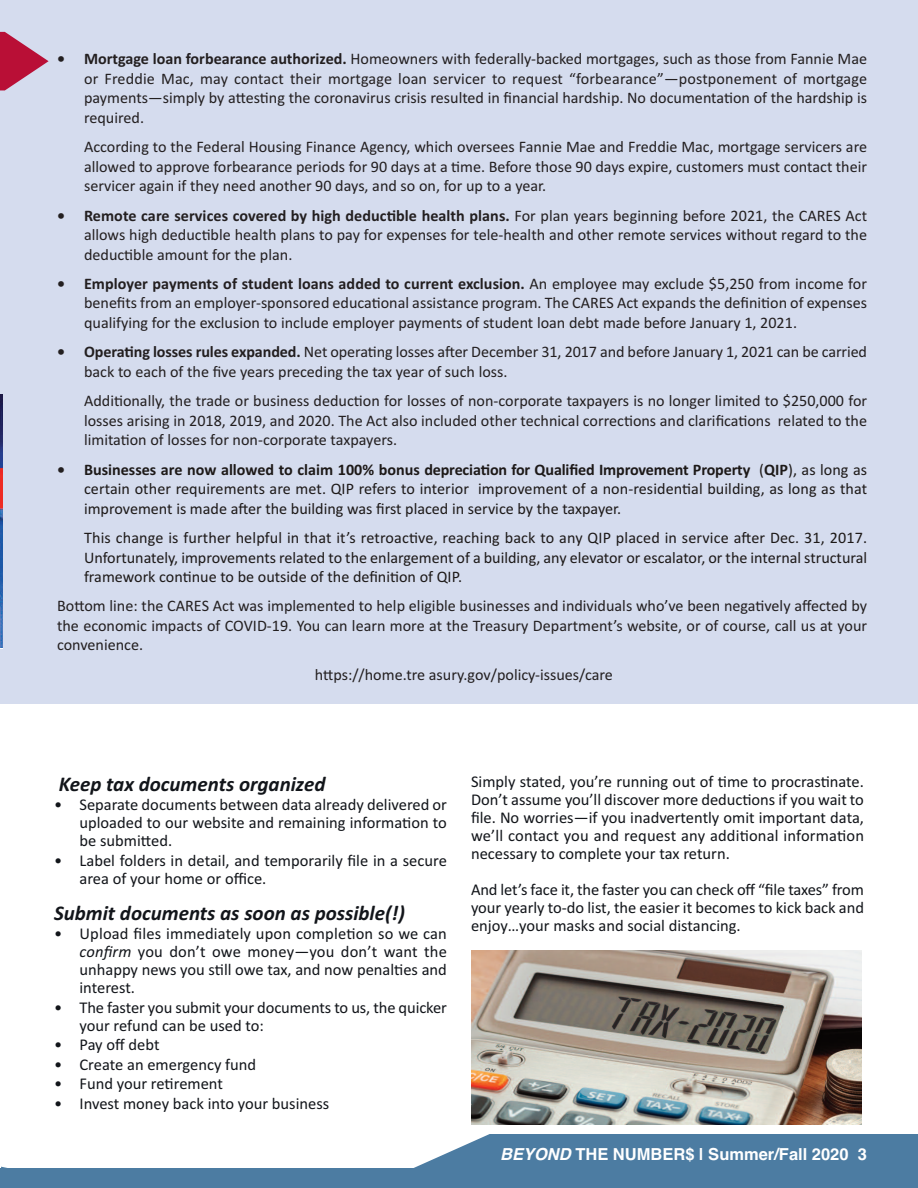
<style>
.page{position:relative;width:918px;height:1188px;background:#fff}
.page>*{position:absolute;margin:0;border:0;box-sizing:border-box;transform-origin:0 0}
.t1{font:italic 700 21px "Calibri";color:#12151a}
.t2{font:16.5px/18px "Calibri";color:#12151a;text-align:justify}
.t3{font:700 16.5px "Helvetica";color:#fff}
.t4{font:16.2px/19.5px "Calibri";color:#231f20;text-align:justify}
.t5{font:16.2px/19.5px "Calibri";color:#1d1918;text-align:justify}
.s1{font-weight:700}
.s2{font-weight:700;color:#231f20}
.s3{font-style:italic}
</style>
<div class="page">
<svg style="left:1px;top:1134px;width:917px;height:34px;fill:#4c7ca2"></svg>
<div style="left:0;top:1168px;width:918px;height:20px;background:#4c7ca2"></div>
<img style="left:471px;top:951px;width:390px;height:173px">
<div style="left:0;top:0;width:918px;height:704px;background:#d5dcee"></div>
<img style="left:0;top:395px;width:3px;height:253px">
<svg style="left:0;top:32px;width:49px;height:58px"></svg>
<p class="t4" style="left:84px;top:49px;width:785px;text-indent:-27px"><span class="s1">• Mortgage loan forbearance authorized.</span> Homeowners with federally-backed mortgages, such as those from Fannie Mae or Freddie Mac, may contact their mortgage loan servicer to request “forbearance”—postponement of mortgage payments—simply by attesting the coronavirus crisis resulted in financial hardship. No documentation of the hardship is required.</p>
<p class="t4" style="left:84px;top:137px;width:785px">According to the Federal Housing Finance Agency, which oversees Fannie Mae and Freddie Mac, mortgage servicers are allowed to approve forbearance periods for 90 days at a time. Before those 90 days expire, customers must contact their servicer again if they need another 90 days, and so on, for up to a year.</p>
<p class="t4" style="left:84px;top:205px;width:785px;text-indent:-27px"><span class="s1">• Remote care services covered by high deductible health plans.</span> For plan years beginning before 2021, the CARES Act allows high deductible health plans to pay for expenses for tele-health and other remote services without regard to the deductible amount for the plan.</p>
<p class="t4" style="left:84px;top:274px;width:785px;text-indent:-27px"><span class="s1">• Employer payments of student loans added to current exclusion.</span> An employee may exclude $5,250 from income for benefits from an employer-sponsored educational assistance program. The CARES Act expands the definition of expenses qualifying for the exclusion to include employer payments of student loan debt made before January 1, 2021.</p>
<p class="t4" style="left:84px;top:342px;width:785px;text-indent:-27px"><span class="s1">• Operating losses rules expanded.</span> Net operating losses after December 31, 2017 and before January 1, 2021 can be carried back to each of the five years preceding the tax year of such loss.</p>
<p class="t4" style="left:84px;top:391px;width:785px">Additionally, the trade or business deduction for losses of non-corporate taxpayers is no longer limited to $250,000 for losses arising in 2018, 2019, and 2020. The Act also included other technical corrections and clarifications related to the limitation of losses for non-corporate taxpayers.</p>
<p class="t5" style="left:84px;top:459px;width:785px;text-indent:-27px"><span class="s2">•</span> <span class="s1">Businesses are now allowed to claim 100% bonus depreciation for Qualified Improvement Property</span> (<span class="s1">QIP</span>), as long as certain other requirements are met. QIP refers to interior improvement of a non-residential building, as long as that improvement is made after the building was first placed in service by the taxpayer.</p>
<p class="t5" style="left:84px;top:528px;width:785px">This change is further helpful in that it’s retroactive, reaching back to any QIP placed in service after Dec. 31, 2017.<br>Unfortunately, improvements related to the enlargement of a building, any elevator or escalator, or the internal structural framework continue to be outside of the definition of QIP.</p>
<p class="t4" style="left:57px;top:596px;width:812px">Bottom line: the CARES Act was implemented to help eligible businesses and individuals who’ve been negatively affected by the economic impacts of COVID-19. You can learn more at the Treasury Department’s website, or of course, call us at your convenience.</p>
<p class="t4" style="left:315px;top:665px;width:300px">https://home.tre asury.gov/policy-issues/care</p>
<p class="t1" style="left:59px;top:771px;width:268px">Keep tax documents organized</p>
<p class="t2" style="left:79px;top:795px;width:369px;text-indent:-25px">• Separate documents between data already delivered or uploaded to our website and remaining information to be submitted.</p>
<p class="t2" style="left:80px;top:851px;width:369px;text-indent:-26px">• Label folders in detail, and temporarily file in a secure area of your home or office.</p>
<p class="t1" style="left:54px;top:900px;width:353px">Submit documents as soon as possible(!)</p>
<p class="t2" style="left:79px;top:924px;width:369px;text-indent:-25px">• Upload files immediately upon completion so we can <span class="s3">confirm</span> you don’t owe money—you don’t want the unhappy news you still owe tax, and now penalties and interest.</p>
<p class="t2" style="left:80px;top:998px;width:369px;text-indent:-26px">• The faster you submit your documents to us, the quicker your refund can be used to:</p>
<p class="t2" style="left:54px;top:1035px;width:107px">• Pay off debt</p>
<p class="t2" style="left:54px;top:1055px;width:204px">• Create an emergency fund</p>
<p class="t2" style="left:54px;top:1074px;width:170px">• Fund your retirement</p>
<p class="t2" style="left:54px;top:1094px;width:277px">• Invest money back into your business</p>
<p class="t2" style="left:471px;top:773px;width:395px">Simply stated, you’re running out of time to procrastinate.<br>Don’t assume you’ll discover more deductions if you wait to file. No worries—if you inadvertently omit important data, we’ll contact you and request any additional information necessary to complete your tax return.</p>
<p class="t2" style="left:471px;top:881px;width:395px">And let’s face it, the faster you can check off “file taxes” from your yearly to-do list, the easier it becomes to kick back and enjoy…your masks and social distancing.</p>
<p class="t3" style="left:500px;top:1145px;width:368px"><span class="s3">BEYOND</span> THE NUmbEr$ | Summer/Fall 2020 3</p>
</div>
